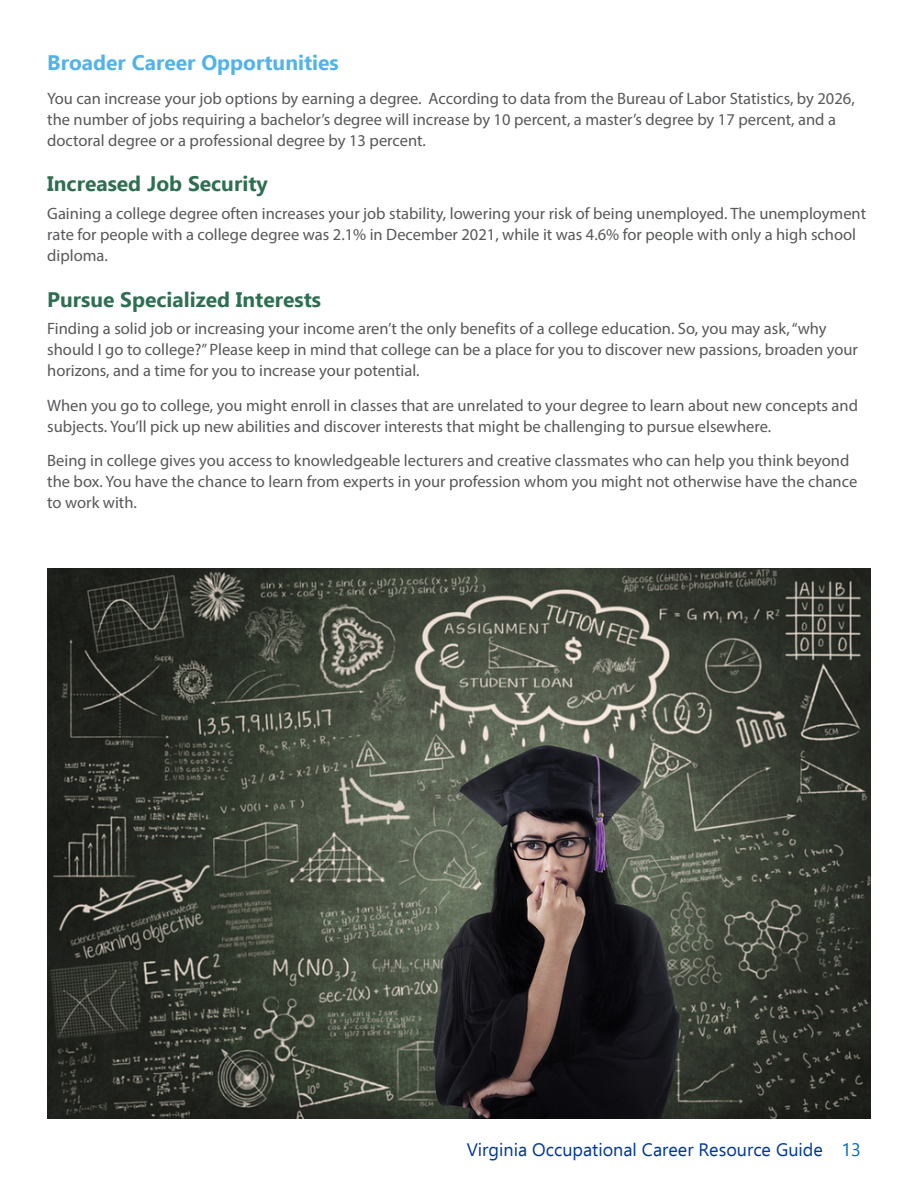
<style>
.page{position:relative;width:918px;height:1188px;background:#fff}
.page>*{position:absolute;margin:0;border:0;box-sizing:border-box;transform-origin:0 0}
.Header_3{font:700 21px "Ebrima";color:#2f6f51}
.Text{font:700 21px "Ebrima";color:#53b3e8}
.t1{font:18px "Ebrima";color:#003894}
.Text-2{font:16.5px/21px "Myriad Pro";color:#57585a}
.s1{color:#0168b3}
</style>
<div class="page">
<img style="left:47px;top:569px;width:824px;height:550px">
<p class="Text" style="left:47px;top:46px;width:293px">Broader Career Opportunities</p>
<p class="Text-2" style="left:47px;top:88px;width:809px">You can increase your job options by earning a degree. According to data from the Bureau of Labor Statistics, by 2026, the number of jobs requiring a bachelor’s degree will increase by 10 percent, a master’s degree by 17 percent, and a doctoral degree or a professional degree by 13 percent.</p>
<p class="Header_3" style="left:47px;top:167px;width:222px">Increased Job Security</p>
<p class="Text-2" style="left:47px;top:203px;width:820px">Gaining a college degree often increases your job stability, lowering your risk of being unemployed. The unemployment rate for people with a college degree was 2.1% in December 2021, while it was 4.6% for people with only a high school diploma.</p>
<p class="Header_3" style="left:47px;top:283px;width:275px">Pursue Specialized Interests</p>
<p class="Text-2" style="left:47px;top:318px;width:812px">Finding a solid job or increasing your income aren’t the only benefits of a college education. So, you may ask, “why should I go to college?” Please keep in mind that college can be a place for you to discover new passions, broaden your horizons, and a time for you to increase your potential.</p>
<p class="Text-2" style="left:47px;top:395px;width:812px">When you go to college, you might enroll in classes that are unrelated to your degree to learn about new concepts and subjects. You’ll pick up new abilities and discover interests that might be challenging to pursue elsewhere.</p>
<p class="Text-2" style="left:47px;top:450px;width:812px">Being in college gives you access to knowledgeable lecturers and creative classmates who can help you think beyond the box. You have the chance to learn from experts in your profession whom you might not otherwise have the chance to work with.</p>
<p class="t1" style="left:467px;top:1136px;width:396px">Virginia Occupational Career Resource Guide <span class="s1">13</span></p>
</div>
